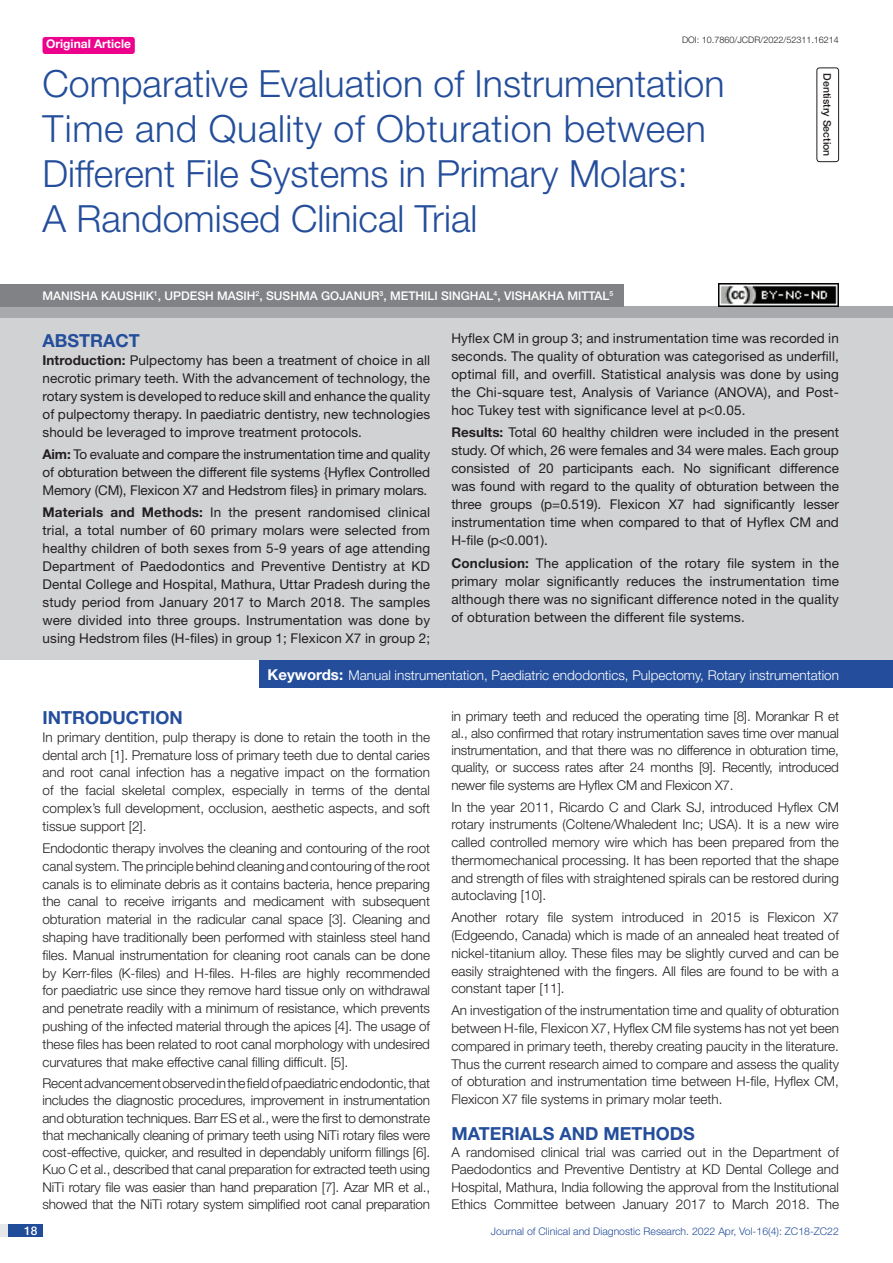
<style>
.page{position:relative;width:893px;height:1263px;background:#fff}
.page>*{position:absolute;margin:0;border:0;box-sizing:border-box;transform-origin:0 0}
.t1{font:300 37.5px/45px "Helvetica Neue";color:#244e9b}
.Heading{font:700 18px "Helvetica Neue";color:#244e9b}
.Abstract_head{font:700 18px "Helvetica Neue";color:#244e9b}
.Body_text{font:300 13.5px/17.9px "Helvetica Neue";color:#231f20;text-align:justify}
.Abstract_Text{font:13.5px/18px "Helvetica Neue";letter-spacing:.005em;color:#231f20;text-align:justify}
.Key_words{font:300 13.5px "Helvetica Neue";color:#fff}
.Author{font:500 12px "Helvetica Neue";color:#fff}
.t2{font:700 12px "Helvetica Neue";color:#fff}
.t3{font:300 10.5px "Helvetica Neue";color:#244e9b}
.section{font:500 10.5px "Helvetica Neue";color:#231f20}
.DOI{font:300 9px "Helvetica Neue";color:#231f20}
.s1{font-weight:700}
.s2{font-weight:700;font-size:15px}
</style>
<div class="page">
<div style="left:0;top:1224px;width:43px;height:13px;background:#e6e7e9"></div>
<div style="left:8px;top:1224px;width:35px;height:13px;background:#214c99"></div>
<div style="left:43px;top:37px;width:92px;height:17px;background:#ed028c;border-radius:3px"></div>
<div style="left:816px;top:67px;width:23px;height:95px;border:1px solid #231f20;border-radius:3px"></div>
<div style="left:0;top:306px;width:893px;height:12px;background:#a8a9ad"></div>
<div style="left:0;top:284px;width:623px;height:22px;background:#808285"></div>
<div style="left:0;top:318px;width:893px;height:342px;background:#d1d2d4"></div>
<div style="left:260px;top:660px;width:633px;height:28px;background:#244e9b"></div>
<img style="left:719px;top:284px;width:120px;height:22px">
<p class="t2" style="left:46px;top:37px;width:87px">Original Article</p>
<p class="DOI" style="left:682px;top:35px;width:158px">DOI: 10.7860/JCDR/2022/52311.16214</p>
<p class="t1" style="left:43px;top:60px;width:684px">Comparative Evaluation of Instrumentation Time and Quality of Obturation between Different File Systems in Primary Molars:<br>A Randomised Clinical Trial</p>
<p class="Author" style="left:43px;top:288px;width:572px">MANISHA KAUSHIK<sup>1</sup>, UPDESH MASIH<sup>2</sup>, SUSHMA GOJANUR<sup>3</sup>, METHILI SING HAL<sup>4</sup>, VISHAKHA MITTAL<sup>5</sup></p>
<p class="section" style="left:834px;top:73px;width:85px;rotate:90deg">DENTISTRY SECTION</p>
<p class="Abstract_head" style="left:43px;top:329px;width:99px">ABSTRACT</p>
<p class="Abstract_Text" style="left:43px;top:351px;width:389px"><span class="s1">Introduction:</span> Pulpectomy has been a treatment of choice in all necrotic primary teeth. With the advancement of technology, the rotary system is developed to reduce skill and enhance the quality of pulpectomy therapy. In paediatric dentistry, new technologies should be leveraged to improve treatment protocols.</p>
<p class="Abstract_Text" style="left:43px;top:445px;width:389px"><span class="s1">Aim:</span> To evaluate and compare the instrumentation time and quality of obturation between the different file systems {Hyflex Controlled Memory (CM), Flexicon X7 and Hedstrom files} in primary molars.</p>
<p class="Abstract_Text" style="left:43px;top:503px;width:389px"><span class="s1">Materials and Methods:</span> In the present randomised clinical trial, a total number of 60 primary molars were selected from healthy children of both sexes from 5-9 years of age attending Department of Paedodontics and Preventive Dentistry at KD Dental College and Hospital, Mathura, Uttar Pradesh during the study period from January 2017 to March 2018. The samples were divided into three groups. Instrumentation was done by using Hedstrom files (H-files) in group 1; Flexicon X7 in group 2;</p>
<p class="Abstract_Text" style="left:451px;top:329px;width:389px">Hyflex CM in group 3; and instrumentation time was recorded in seconds. The quality of obturation was categorised as underfill, optimal fill, and overfill. Statistical analysis was done by using the Chi-square test, Analysis of Variance (ANOVA), and Post&shy;hoc Tukey test with significance level at p&lt;0.05.</p>
<p class="Abstract_Text" style="left:451px;top:423px;width:389px"><span class="s1">Results:</span> Total 60 healthy children were included in the present study. Of which, 26 were females and 34 were males. Each group consisted of 20 participants each. No significant difference was found with regard to the quality of obturation between the three groups (p=0.519). Flexicon X7 had significantly lesser instrumentation time when compared to that of Hyflex CM and H-file (p&lt;0.001).</p>
<p class="Abstract_Text" style="left:451px;top:554px;width:389px"><span class="s1">Conclusion:</span> The application of the rotary file system in the primary molar significantly reduces the instrumentation time although there was no significant difference noted in the quality of obturation between the different file systems.</p>
<p class="Key_words" style="left:268px;top:667px;width:573px"><span class="s2">Keywords:</span> Manual instrumentation, Paediatric endodontics, Pulpectomy, Rotary instrumentation</p>
<p class="Heading" style="left:43px;top:706px;width:142px">INTRODUCTION</p>
<p class="Body_text" style="left:43px;top:728px;width:389px">In primary dentition, pulp therapy is done to retain the tooth in the dental arch [1]. Premature loss of primary teeth due to dental caries and root canal infection has a negative impact on the formation of the facial skeletal complex, especially in terms of the dental complex’s full development, occlusion, aesthetic aspects, and soft tissue support [2].</p>
<p class="Body_text" style="left:43px;top:839px;width:389px">Endodontic therapy involves the cleaning and contouring of the root canal system. The principle behind cleaning and contouring of the root canals is to eliminate debris as it contains bacteria, hence preparing the canal to receive irrigants and medicament with subsequent obturation material in the radicular canal space [3]. Cleaning and shaping have traditionally been performed with stainless steel hand files. Manual instrumentation for cleaning root canals can be done by Kerr-files (K-files) and H-files. H-files are highly recommended for paediatric use since they remove hard tissue only on withdrawal and penetrate readily with a minimum of resistance, which prevents pushing of the infected material through the apices [4]. The usage of these files has been related to root canal morphology with undesired curvatures that make effective canal filling difficult. [5].</p>
<p class="Body_text" style="left:43px;top:1074px;width:389px;line-height:17.2px">Recent advancement observed in the field of paediatric endodontic, that includes the diagnostic procedures, improvement in instrumentation and obturation techniques. Barr ES et al., were the first to demonstrate that mechanically cleaning of primary teeth using NiTi rotary files were cost-effective, quicker, and resulted in dependably uniform fillings [6].<br>Kuo C et al., described that canal preparation for extracted teeth using NiTi rotary file was easier than hand preparation [7]. Azar MR et al., showed that the NiTi rotary system simplified root canal preparation</p>
<p class="Body_text" style="left:451px;top:707px;width:389px;line-height:17.2px">in primary teeth and reduced the operating time [8]. Morankar R et al., also confirmed that rotary instrumentation saves time over manual instrumentation, and that there was no difference in obturation time, quality, or success rates after 24 months [9]. Recently, introduced newer file systems are Hyflex CM and Flexicon X7.</p>
<p class="Body_text" style="left:451px;top:798px;width:389px">In the year 2011, Ricardo C and Clark SJ, introduced Hyflex CM rotary instruments (Coltene/Whaledent Inc; USA). It is a new wire called controlled memory wire which has been prepared from the thermomechanical processing. It has been reported that the shape and strength of files with straightened spirals can be restored during autoclaving [10].</p>
<p class="Body_text" style="left:451px;top:908px;width:389px">Another rotary file system introduced in 2015 is Flexicon X7 (Edgeendo, Canada) which is made of an annealed heat treated of nickel-titanium alloy. These files may be slightly curved and can be easily straightened with the fingers. All files are found to be with a constant taper [11].</p>
<p class="Body_text" style="left:451px;top:1001px;width:389px">An investigation of the instrumentation time and quality of obturation between H-file, Flexicon X7, Hyflex CM file systems has not yet been compared in primary teeth, thereby creating paucity in the literature.<br>Thus the current research aimed to compare and assess the quality of obturation and instrumentation time between H-file, Hyflex CM, Flexicon X7 file systems in primary molar teeth.</p>
<p class="Heading" style="left:451px;top:1122px;width:245px">MATERIALS AND METHODS</p>
<p class="Body_text" style="left:451px;top:1143px;width:389px;line-height:17.2px">A randomised clinical trial was carried out in the Department of Paedodontics and Preventive Dentistry at KD Dental College and Hospital, Mathura, India following the approval from the Institutional Ethics Committee between January 2017 to March 2018. The</p>
<p class="Author" style="left:24px;top:1223px;width:15px">18</p>
<p class="t3" style="left:491px;top:1225px;width:350px">Journal of Clinical and Diagnostic Research. 2022 Apr, Vol-16(4): ZC18-ZC22</p>
</div>
